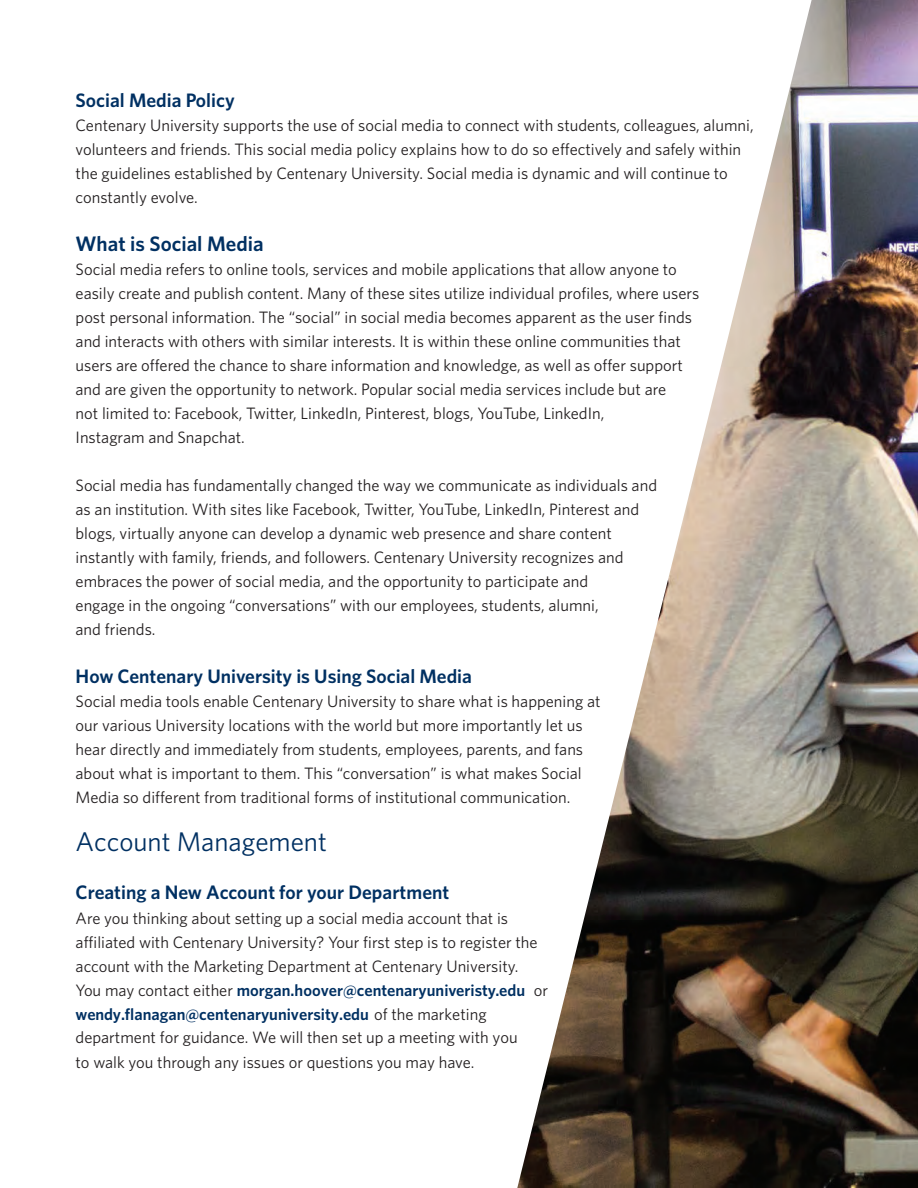
<style>
.page{position:relative;width:918px;height:1188px;background:#fff}
.page>*{position:absolute;margin:0;border:0;box-sizing:border-box;transform-origin:0 0}
.t1{font:27px "Whitney HTF";color:#003062}
.t2{font:600 21px "Whitney HTF";color:#003062}
.t3{font:600 19.5px "Whitney HTF";color:#003062}
.t4{font:16.5px/24px "Whitney HTF";color:#231f20}
.s1{font-weight:600;color:#003062}
</style>
<div class="page">
<img style="left:812px;top:0;width:106px;height:1187px">
<svg style="left:517px;top:0;width:295px;height:1188px"></svg>
<p class="t3" style="left:76px;top:88px;width:161px">Social Media Policy</p>
<p class="t4" style="left:76px;top:113px;width:680px">Centenary University supports the use of social media to connect with students, colleagues, alumni, volunteers and friends. This social media policy explains how to do so effectively and safely within the guidelines established by Centenary University. Social media is dynamic and will continue to constantly evolve.</p>
<p class="t2" style="left:76px;top:231px;width:190px">What is Social Media</p>
<p class="t4" style="left:76px;top:257px;width:625px">Social media refers to online tools, services and mobile applications that allow anyone to easily create and publish content. Many of these sites utilize individual profiles, where users post personal information. The “social” in social media becomes apparent as the user finds and interacts with others with similar interests. It is within these online communities that users are offered the chance to share information and knowledge, as well as offer support and are given the opportunity to network. Popular social media services include but are<br>not limited to: Facebook, Twitter, LinkedIn, Pinterest, blogs, YouTube, LinkedIn,<br>Instagram and Snapchat.</p>
<p class="t4" style="left:76px;top:473px;width:583px">Social media has fundamentally changed the way we communicate as individuals and as an institution. With sites like Facebook, Twitter, YouTube, LinkedIn, Pinterest and blogs, virtually anyone can develop a dynamic web presence and share content instantly with family, friends, and followers. Centenary University recognizes and embraces the power of social media, and the opportunity to participate and<br>engage in the ongoing “conversations” with our employees, students, alumni,<br>and friends.</p>
<p class="t3" style="left:76px;top:664px;width:398px">How Centenary University is Using Social Media</p>
<p class="t4" style="left:76px;top:689px;width:527px">Social media tools enable Centenary University to share what is happening at our various University locations with the world but more importantly let us hear directly and immediately from students, employees, parents, and fans about what is important to them. This “conversation” is what makes Social Media so different from traditional forms of institutional communication.</p>
<h1 class="t1" style="left:76px;top:826px;width:253px">Account Management</h1>
<p class="t3" style="left:76px;top:880px;width:375px">Creating a New Account for your Department</p>
<p class="t4" style="left:76px;top:906px;width:474px">Are you thinking about setting up a social media account that is affiliated with Centenary University? Your first step is to register the account with the Marketing Department at Centenary University.<br>You may contact either <span class="s1">morgan.hoover@centenaryuniveristy.edu</span> or <span class="s1">wendy.flanagan@centenaryuniversity.edu</span> of the marketing department for guidance. We will then set up a meeting with you</p>
<p class="t4" style="left:76px;top:1050px;width:400px">to walk you through any issues or questions you may have.</p>
</div>
